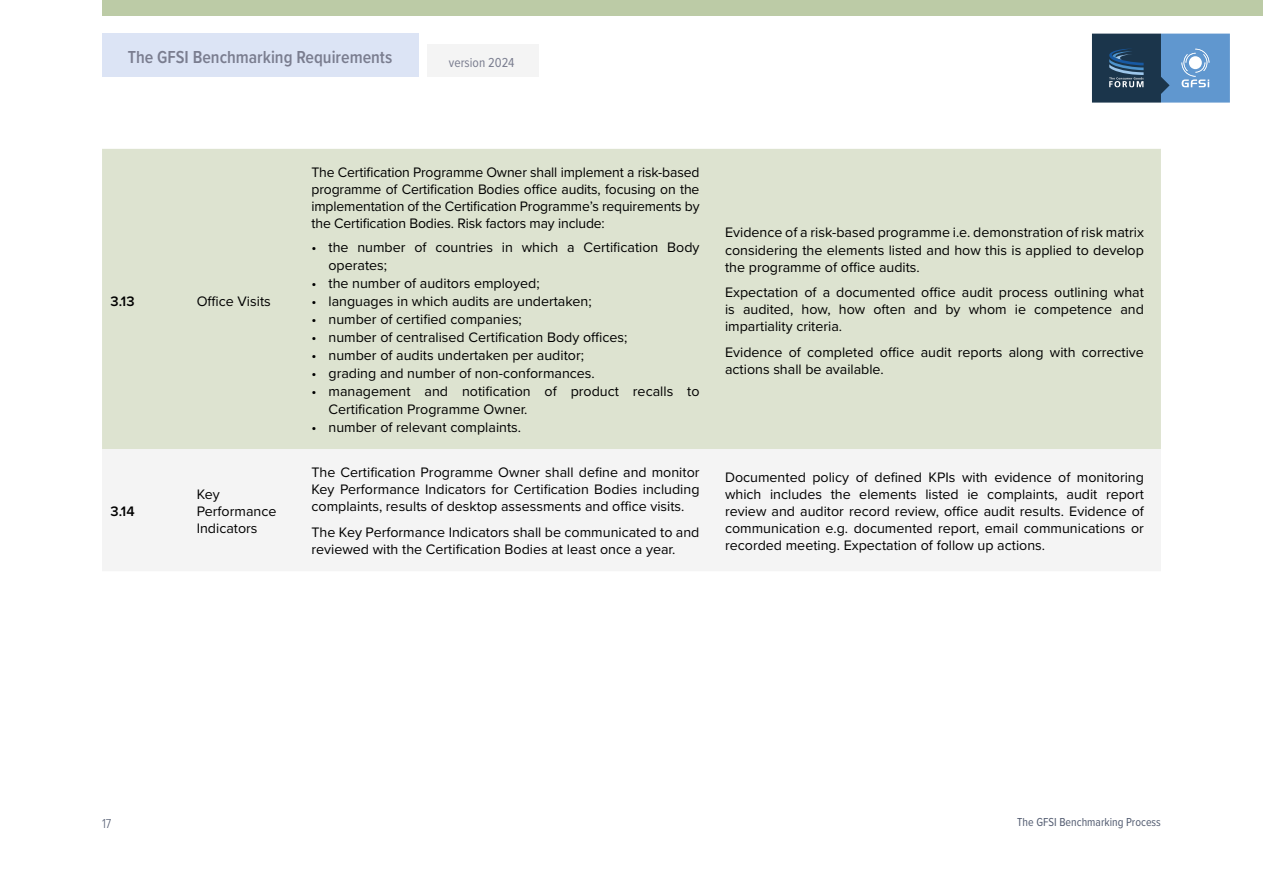
<style>
.page{position:relative;width:1263px;height:893px;background:#fff}
.page>*{position:absolute;margin:0;border:0;box-sizing:border-box;transform-origin:0 0}
.t1{font:600 18px "Proxima Nova Cond";color:#7a7d8f}
.t2{font:14.25px/17.1px "Proxima Nova";color:#000;text-align:justify}
.t3{font:600 14.25px "Proxima Nova";color:#000}
.t4{font:13.5px "Proxima Nova Cond";color:#7a7d8f}
.t5{font:300 13.5px "Proxima Nova Cond";color:#525b70}
.t6{font:12px "Proxima Nova Cond";color:#525b70}
</style>
<div class="page">
<div style="left:102px;top:34px;width:317px;height:43px;background:#dce4f5"></div>
<div style="left:102px;top:0;width:1161px;height:16px;background:#bccba6"></div>
<div style="left:427px;top:44px;width:111px;height:33px;background:#f4f4f4"></div>
<svg style="left:1092px;top:34px;width:138px;height:69px"></svg>
<div style="left:102px;top:149px;width:1059px;height:300px;background:#dde3d0"></div>
<div style="left:102px;top:449px;width:1059px;height:122px;background:#f4f4f4"></div>
<p class="t1" style="left:128px;top:44px;width:266px">The GFSI Benchmarking Requirements</p>
<p class="t4" style="left:449px;top:52px;width:67px">version 2024</p>
<p class="t3" style="left:111px;top:290px;width:25px">3.13</p>
<p class="t2" style="left:197px;top:292px;width:76px">Office Visits</p>
<p class="t3" style="left:111px;top:500px;width:26px">3.14</p>
<p class="t2" style="left:197px;top:485px;width:81px;text-align:left">Key<br>Performance<br>Indicators</p>
<p class="t2" style="left:311px;top:163px;width:389px">The Certification Programme Owner shall implement a risk-based programme of Certification Bodies office audits, focusing on the implementation of the Certification Programme’s requirements by the Certification Bodies. Risk factors may include:</p>
<p class="t2" style="left:328px;top:238px;width:372px;line-height:18px;text-indent:-17px">• the number of countries in which a Certification Body operates;</p>
<p class="t2" style="left:311px;top:274px;width:230px">• the number of auditors employed;</p>
<p class="t2" style="left:311px;top:292px;width:282px">• languages in which audits are undertaken;</p>
<p class="t2" style="left:311px;top:310px;width:212px">• number of certified companies;</p>
<p class="t2" style="left:311px;top:328px;width:317px">• number of centralised Certification Body offices;</p>
<p class="t2" style="left:311px;top:346px;width:274px">• number of audits undertaken per auditor;</p>
<p class="t2" style="left:311px;top:364px;width:283px">• grading and number of non-conformances.</p>
<p class="t2" style="left:328px;top:382px;width:372px;line-height:18px;text-indent:-17px">• management and notification of product recalls to<br>Certification Programme Owner.</p>
<p class="t2" style="left:311px;top:418px;width:209px">• number of relevant complaints.</p>
<p class="t2" style="left:311px;top:463px;width:390px">The Certification Programme Owner shall define and monitor Key Performance Indicators for Certification Bodies including complaints, results of desktop assessments and office visits.</p>
<p class="t2" style="left:311px;top:523px;width:389px">The Key Performance Indicators shall be communicated to and reviewed with the Certification Bodies at least once a year.</p>
<p class="t2" style="left:725px;top:223px;width:420px">Evidence of a risk-based programme i.e. demonstration of risk matrix considering the elements listed and how this is applied to develop the programme of office audits.</p>
<p class="t2" style="left:725px;top:283px;width:420px">Expectation of a documented office audit process outlining what is audited, how, how often and by whom ie competence and impartiality criteria.</p>
<p class="t2" style="left:725px;top:343px;width:420px">Evidence of completed office audit reports along with corrective actions shall be available.</p>
<p class="t2" style="left:725px;top:468px;width:420px">Documented policy of defined KPIs with evidence of monitoring which includes the elements listed ie complaints, audit report review and auditor record review, office audit results. Evidence of communication e.g. documented report, email communications or recorded meeting. Expectation of follow up actions.</p>
<p class="t5" style="left:102px;top:813px;width:11px">17</p>
<p class="t6" style="left:1017px;top:813px;width:145px">The GFSI Benchmarking Process</p>
</div>
